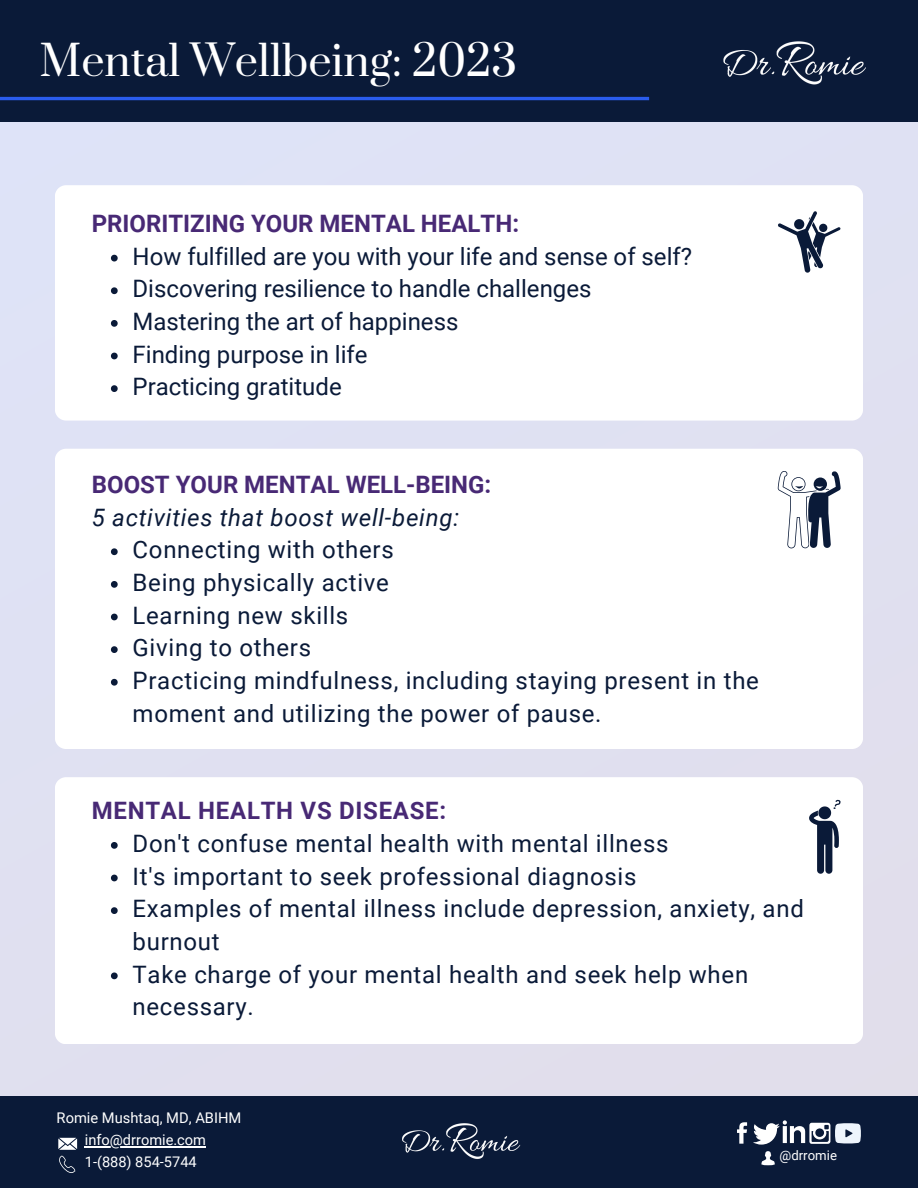
<style>
.page{position:relative;width:918px;height:1188px;background:#fff}
.page>*{position:absolute;margin:0;border:0;box-sizing:border-box;transform-origin:0 0}
.t1{font:41.4px "Prata";color:#fff}
.t2{font:24px/32.7px "Roboto";letter-spacing:.03em;color:#0a1a38}
.t3{font:24px "Roboto";color:#0a1a38}
.t4{font:700 24px "Roboto";color:#482975}
.t5{font:italic 24px "Roboto";letter-spacing:.03em;color:#0a1a38}
.t6{font:700 24px "Roboto";letter-spacing:.03em;color:#482975}
.t7{font:14.7px "Roboto";color:#fff}
.t8{font:14.55px "Roboto";color:#fff}
.t9{font:13.2px "Roboto";color:#fff}
</style>
<div class="page">
<div style="left:0;top:121px;width:918px;height:987px;background:#e0e1f1"></div>
<div style="left:0;top:0;width:918px;height:122px;background:#0a1a38"></div>
<hr style="left:0;top:97px;width:649px;height:3px;background:#2a5ced">
<div style="left:55px;top:449px;width:808px;height:300px;background:#fff"></div>
<div style="left:55px;top:777px;width:808px;height:267px;background:#fff"></div>
<div style="left:55px;top:185px;width:808px;height:236px;background:#fff"></div>
<svg style="left:111px;top:255px;width:7px;height:6px"></svg>
<svg style="left:111px;top:287px;width:7px;height:7px"></svg>
<svg style="left:111px;top:320px;width:7px;height:7px"></svg>
<svg style="left:111px;top:353px;width:7px;height:6px"></svg>
<svg style="left:111px;top:385px;width:7px;height:7px"></svg>
<svg style="left:111px;top:548px;width:7px;height:7px"></svg>
<svg style="left:111px;top:581px;width:7px;height:7px"></svg>
<svg style="left:111px;top:614px;width:7px;height:6px"></svg>
<svg style="left:111px;top:646px;width:7px;height:7px"></svg>
<svg style="left:111px;top:679px;width:7px;height:7px"></svg>
<svg style="left:111px;top:842px;width:7px;height:7px"></svg>
<svg style="left:111px;top:875px;width:7px;height:6px"></svg>
<svg style="left:111px;top:907px;width:7px;height:7px"></svg>
<svg style="left:111px;top:972px;width:7px;height:7px"></svg>
<img style="left:723px;top:41px;width:143px;height:44px">
<div style="left:0;top:1096px;width:918px;height:92px;background:#0a1a38"></div>
<img style="left:402px;top:1123px;width:119px;height:36px">
<svg style="left:737px;top:1122px;width:10px;height:22px"></svg>
<svg style="left:753px;top:1123px;width:26px;height:22px"></svg>
<img style="left:779px;top:1120px;width:26px;height:24px">
<img style="left:805px;top:1122px;width:26px;height:22px">
<svg style="left:835px;top:1123px;width:26px;height:20px"></svg>
<svg style="left:761px;top:1151px;width:14px;height:14px"></svg>
<hr style="left:85px;top:1147px;width:121px;height:1px;background:#fff">
<svg style="left:58px;top:1138px;width:19px;height:35px"></svg>
<svg style="left:778px;top:471px;width:63px;height:77px;background:#b5bac3"></svg>
<svg style="left:778px;top:211px;width:63px;height:62px;background:#bdc1c9"></svg>
<svg style="left:809px;top:800px;width:32px;height:74px;background:#8d95a2"></svg>
<p class="t1" style="left:40px;top:35px;width:479px">Mental Wellbeing: 2023</p>
<p class="t4" style="left:92px;top:210px;width:429px">PRIORITIZING YOUR MENTAL HEALTH:</p>
<p class="t3" style="left:133px;top:243px;width:561px">How fulfilled are you with your life and sense of self?</p>
<p class="t3" style="left:133px;top:275px;width:460px">Discovering resilience to handle challenges</p>
<p class="t3" style="left:133px;top:308px;width:327px">Mastering the art of happiness</p>
<p class="t3" style="left:133px;top:340px;width:236px">Finding purpose in life</p>
<p class="t3" style="left:133px;top:373px;width:211px">Practicing gratitude</p>
<p class="t4" style="left:92px;top:471px;width:401px">BOOST YOUR MENTAL WELL-BEING:</p>
<p class="t5" style="left:92px;top:504px;width:369px">5 activities that boost well-being:</p>
<p class="t2" style="left:133px;top:534px;width:263px">Connecting with others</p>
<p class="t2" style="left:133px;top:567px;width:258px">Being physically active</p>
<p class="t2" style="left:133px;top:599px;width:217px">Learning new skills</p>
<p class="t2" style="left:133px;top:632px;width:180px">Giving to others</p>
<p class="t2" style="left:133px;top:664px;width:628px">Practicing mindfulness, including staying present in the moment and utilizing the power of pause.</p>
<p class="t6" style="left:92px;top:797px;width:356px">MENTAL HEALTH VS DISEASE:</p>
<p class="t2" style="left:133px;top:828px;width:537px">Don't confuse mental health with mental illness</p>
<p class="t2" style="left:133px;top:860px;width:505px">It's important to seek professional diagnosis</p>
<p class="t2" style="left:133px;top:893px;width:673px">Examples of mental illness include depression, anxiety, and burnout</p>
<p class="t2" style="left:133px;top:958px;width:617px">Take charge of your mental health and seek help when necessary.</p>
<p class="t7" style="left:57px;top:1110px;width:186px">Romie Mushtaq, MD, ABIHM</p>
<p class="t8" style="left:85px;top:1154px;width:113px">1-(888) 854-5744</p>
<p class="t8" style="left:85px;top:1132px;width:123px">info@drromie.com</p>
<p class="t9" style="left:780px;top:1148px;width:59px">@drromie</p>
</div>
